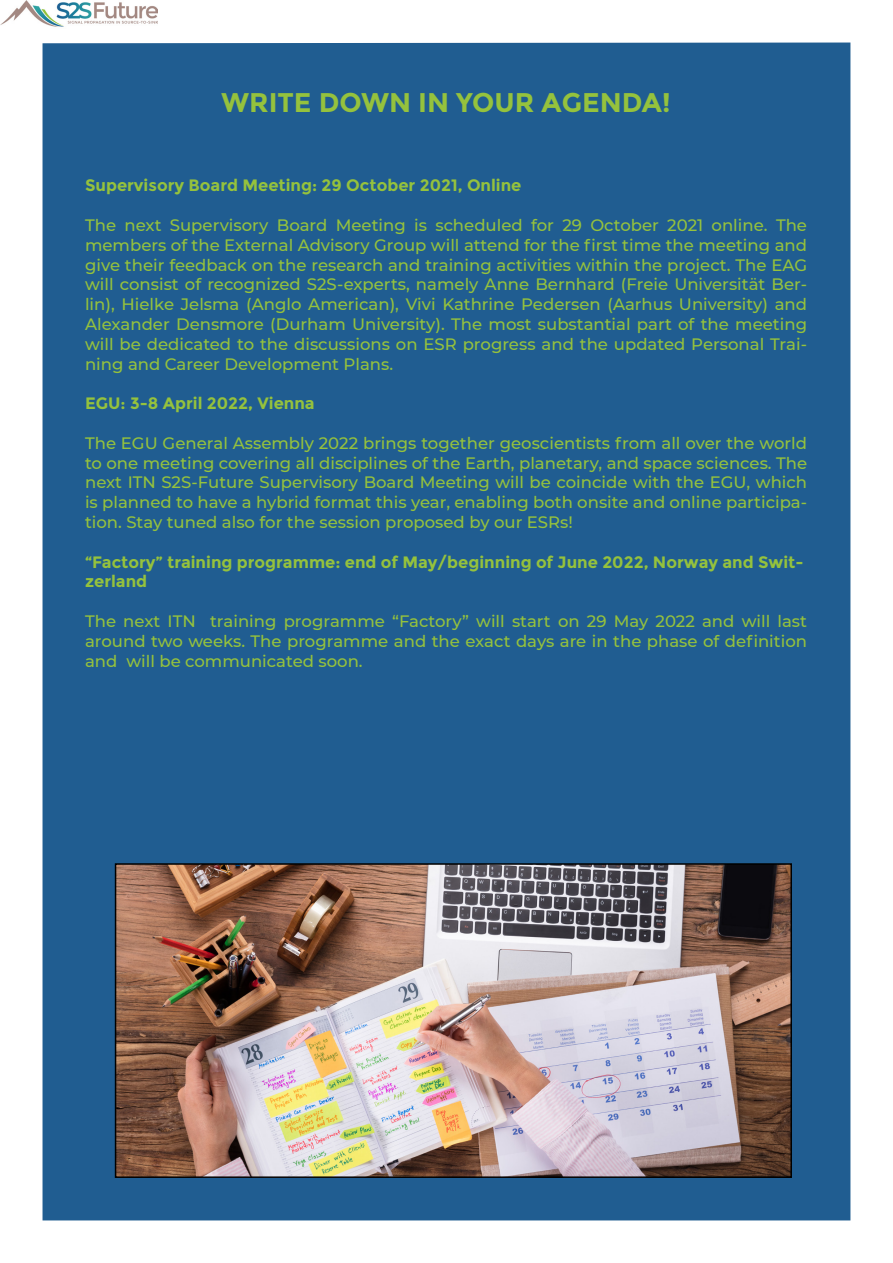
<style>
.page{position:relative;width:893px;height:1263px;background:#fff}
.page>*{position:absolute;margin:0;border:0;box-sizing:border-box;transform-origin:0 0}
.Folio-_Section_title{font:700 27px "Montserrat";color:#95c23d}
.Folio-_Section_title-2{font:500 16.5px/19.8px "Montserrat";color:#95c23d;text-align:justify}
.Folio-_Section_title-3{font:700 16.5px/19.8px "Montserrat";color:#95c23d}
</style>
<div class="page">
<div style="left:43px;top:43px;width:807px;height:1177px;background:#205d91"></div>
<img style="left:0;top:0;width:158px;height:27px">
<img style="left:118px;top:866px;width:671px;height:309px">
<div style="left:115px;top:863px;width:677px;height:315px;border:2px solid #000"></div>
<p class="Folio-_Section_title" style="left:222px;top:87px;width:450px">WRITE DOWN IN YOUR AGENDA!</p>
<p class="Folio-_Section_title-3" style="left:85px;top:176px;width:438px">Supervisory Board Meeting: 29 October 2021, Online</p>
<p class="Folio-_Section_title-2" style="left:85px;top:215px;width:723px">The next Supervisory Board Meeting is scheduled for 29 October 2021 online. The members of the External Advisory Group will attend for the first time the meeting and give their feedback on the research and training activities within the project. The EAG will consist of recognized S2S-experts, namely Anne Bernhard (Freie Universität Ber&shy;lin), Hielke Jelsma (Anglo American), Vivi Kathrine Pedersen (Aarhus University) and Alexander Densmore (Durham University). The most substantial part of the meeting will be dedicated to the discussions on ESR progress and the updated Personal Trai&shy;ning and Career Development Plans.</p>
<p class="Folio-_Section_title-3" style="left:85px;top:394px;width:231px">EGU: 3-8 April 2022, Vienna</p>
<p class="Folio-_Section_title-2" style="left:85px;top:432px;width:724px">The EGU General Assembly 2022 brings together geoscientists from all over the world to one meeting covering all disciplines of the Earth, planetary, and space sciences. The next ITN S2S-Future Supervisory Board Meeting will be coincide with the EGU, which is planned to have a hybrid format this year, enabling both onsite and online participa&shy;tion. Stay tuned also for the session proposed by our ESRs!</p>
<p class="Folio-_Section_title-3" style="left:85px;top:552px;width:720px">“Factory” training programme: end of May/beginning of June 2022, Norway and Swit&shy;zerland</p>
<p class="Folio-_Section_title-2" style="left:85px;top:611px;width:723px">The next ITN training programme “Factory” will start on 29 May 2022 and will last around two weeks. The programme and the exact days are in the phase of definition and will be communicated soon.</p>
</div>
